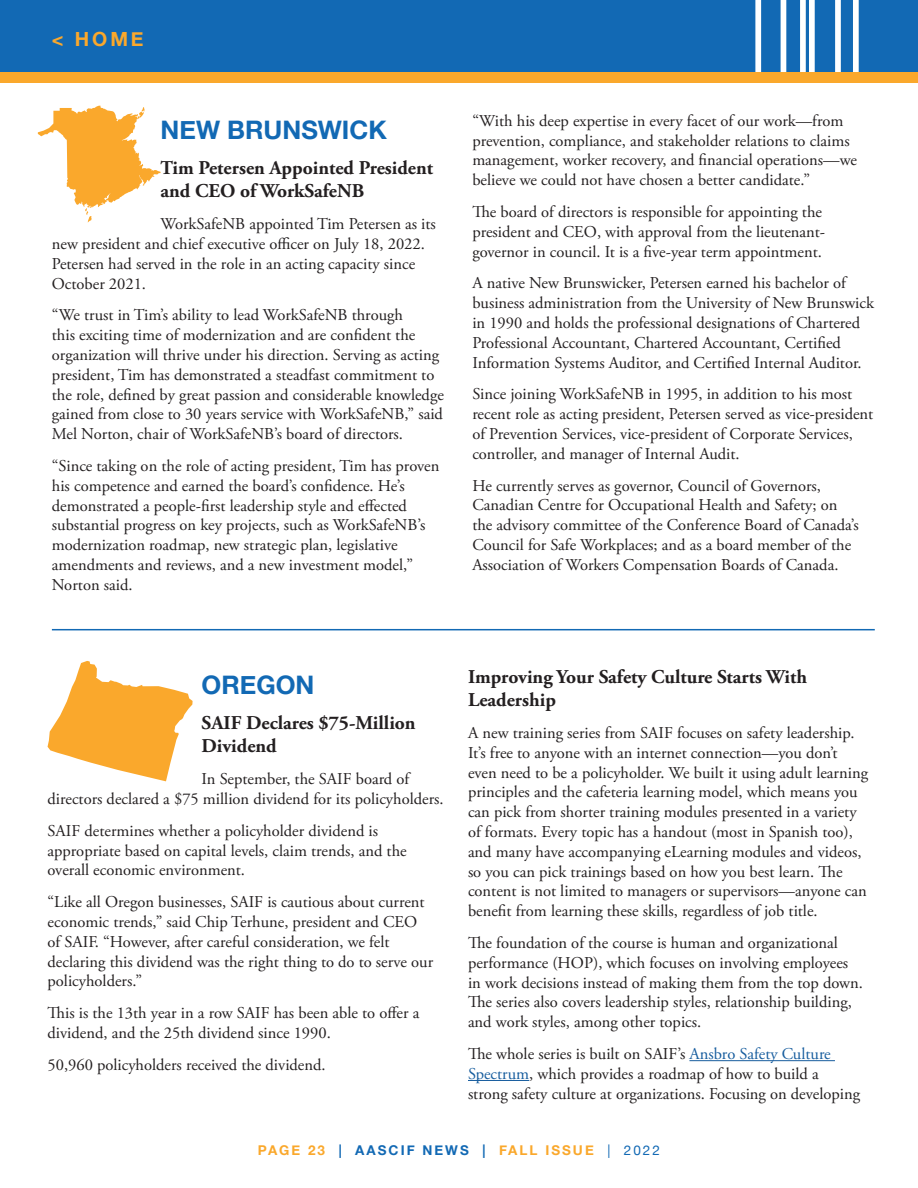
<style>
.page{position:relative;width:918px;height:1188px;background:#fff}
.page>*{position:absolute;margin:0;border:0;box-sizing:border-box;transform-origin:0 0}
.t1{font:700 25.5px "Helvetica Neue";color:#1269b4}
.t2{font:700 19.5px/23.4px "Adobe Garamond Pro";color:#231f20}
.t3{font:700 19.5px "Helvetica Neue";color:#faa82c}
.t4{font:16.5px/19.8px "Adobe Garamond Pro";color:#231f20}
.t5{font:700 13.5px "Helvetica Neue";letter-spacing:.15em;color:#faa82c}
.s1{color:#175d9e}
.s2{color:#1269b4}
.s3{font-weight:400;color:#1269b4}
</style>
<div class="page">
<div style="left:0;top:0;width:918px;height:73px;background:#1269b4"></div>
<div style="left:755px;top:0;width:6px;height:135px;background:#fff"></div>
<div style="left:781px;top:0;width:5px;height:135px;background:#fff"></div>
<div style="left:800px;top:0;width:6px;height:135px;background:#fff"></div>
<div style="left:809px;top:0;width:6px;height:135px;background:#fff"></div>
<div style="left:835px;top:0;width:6px;height:135px;background:#fff"></div>
<div style="left:853px;top:0;width:6px;height:135px;background:#fff"></div>
<div style="left:0;top:73px;width:918px;height:10px;background:#faa82c"></div>
<svg style="left:38px;top:106px;width:123px;height:116px"></svg>
<hr style="left:52px;top:629px;width:823px;height:1px;background:#1269b4">
<hr style="left:689px;top:1060px;width:146px;height:1px;background:#175d9e">
<hr style="left:468px;top:1080px;width:61px;height:1px;background:#175d9e">
<svg style="left:48px;top:661px;width:145px;height:120px"></svg>
<p class="t3" style="left:52px;top:24px;width:93px">&lt; HOME</p>
<h1 class="t1" style="left:161px;top:110px;width:228px">NEW BRUNSWICK</h1>
<p class="t2" style="left:161px;top:157px;width:274px">Tim Petersen Appointed President and CEO of WorkSafeNB</p>
<p class="t4" style="left:52px;top:215px;width:385px;text-indent:109px">WorkSafeNB appointed Tim Petersen as its new president and chief executive officer on July 18, 2022.<br>Petersen had served in the role in an acting capacity since October 2021.</p>
<p class="t4" style="left:52px;top:306px;width:394px">“We trust in Tim’s ability to lead WorkSafeNB through<br>this exciting time of modernization and are confident the organization will thrive under his direction. Serving as acting president, Tim has demonstrated a steadfast commitment to the role, defined by great passion and considerable knowledge gained from close to 30 years service with WorkSafeNB,” said Mel Norton, chair of WorkSafeNB’s board of directors.</p>
<p class="t4" style="left:52px;top:456px;width:389px">“Since taking on the role of acting president, Tim has proven his competence and earned the board’s confidence. He’s demonstrated a people-first leadership style and effected substantial progress on key projects, such as WorkSafeNB’s modernization roadmap, new strategic plan, legislative amendments and reviews, and a new investment model,” Norton said.</p>
<p class="t4" style="left:472px;top:111px;width:386px">“With his deep expertise in every facet of our work—from prevention, compliance, and stakeholder relations to claims management, worker recovery, and financial operations—we believe we could not have chosen a better candidate.”</p>
<p class="t4" style="left:472px;top:202px;width:354px">The board of directors is responsible for appointing the president and CEO, with approval from the lieutenant&shy;governor in council. It is a five-year term appointment.</p>
<p class="t4" style="left:472px;top:274px;width:403px">A native New Brunswicker, Petersen earned his bachelor of business administration from the University of New Brunswick in 1990 and holds the professional designations of Chartered Professional Accountant, Chartered Accountant, Certified Information Systems Auditor, and Certified Internal Auditor.</p>
<p class="t4" style="left:472px;top:385px;width:402px">Since joining WorkSafeNB in 1995, in addition to his most recent role as acting president, Petersen served as vice-president of Prevention Services, vice-president of Corporate Services, controller, and manager of Internal Audit.</p>
<p class="t4" style="left:472px;top:476px;width:388px">He currently serves as governor, Council of Governors, Canadian Centre for Occupational Health and Safety; on the advisory committee of the Conference Board of Canada’s Council for Safe Workplaces; and as a board member of the Association of Workers Compensation Boards of Canada.</p>
<h1 class="t1" style="left:202px;top:664px;width:114px">OREGON</h1>
<p class="t2" style="left:202px;top:711px;width:216px">SAIF Declares $75-Million<br>Dividend</p>
<p class="t4" style="left:48px;top:770px;width:398px;text-indent:154px">In September, the SAIF board of directors declared a $75 million dividend for its policyholders.</p>
<p class="t4" style="left:48px;top:821px;width:361px">SAIF determines whether a policyholder dividend is appropriate based on capital levels, claim trends, and the overall economic environment.</p>
<p class="t4" style="left:48px;top:893px;width:387px">“Like all Oregon businesses, SAIF is cautious about current economic trends,” said Chip Terhune, president and CEO of SAIF. “However, after careful consideration, we felt declaring this dividend was the right thing to do to serve our policyholders.”</p>
<p class="t4" style="left:48px;top:1004px;width:373px">This is the 13th year in a row SAIF has been able to offer a dividend, and the 25th dividend since 1990.</p>
<p class="t4" style="left:48px;top:1055px;width:280px">50,960 policyholders received the dividend.</p>
<p class="t2" style="left:468px;top:665px;width:341px">Improving Your Safety Culture Starts With<br>Leadership</p>
<p class="t4" style="left:468px;top:723px;width:402px">A new training series from SAIF focuses on safety leadership.<br>It’s free to anyone with an internet connection—you don’t even need to be a policyholder. We built it using adult learning principles and the cafeteria learning model, which means you can pick from shorter training modules presented in a variety of formats. Every topic has a handout (most in Spanish too), and many have accompanying eLearning modules and videos, so you can pick trainings based on how you best learn. The content is not limited to managers or supervisors—anyone can benefit from learning these skills, regardless of job title.</p>
<p class="t4" style="left:468px;top:933px;width:397px">The foundation of the course is human and organizational performance (HOP), which focuses on involving employees in work decisions instead of making them from the top down.<br>The series also covers leadership styles, relationship building, and work styles, among other topics.</p>
<p class="t4" style="left:468px;top:1044px;width:394px">The whole series is built on SAIF’s <span class="s1">Ansbro Safety Culture<br>Spectrum</span>, which provides a roadmap of how to build a strong safety culture at organizations. Focusing on developing</p>
<p class="t5" style="left:258px;top:1140px;width:404px">PAGE 23 <span class="s2">| AASCIF NEWS |</span> FALL ISSUE <span class="s3">| 2022</span></p>
</div>
